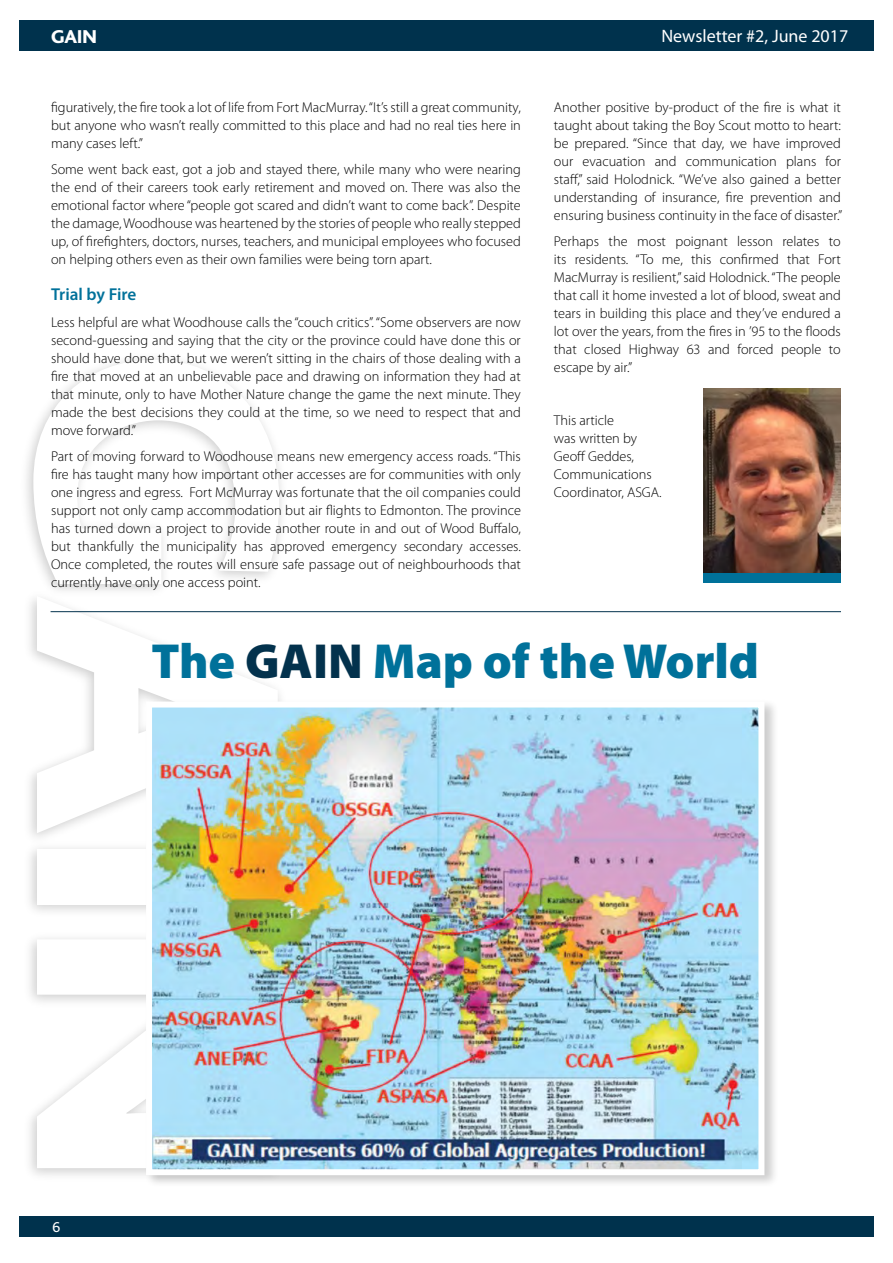
<style>
.page{position:relative;width:893px;height:1263px;background:#fff}
.page>*{position:absolute;margin:0;border:0;box-sizing:border-box;transform-origin:0 0}
.t1{font:900 49.5px "Myriad Pro";color:#00719a}
.t2{font:800 19.5px "Bliss";color:#fff}
.t3{font:18px "Myriad Pro";color:#fff}
.t4{font:600 17.25px "Myriad Pro";letter-spacing:-.005em;color:#00719a}
.t5{font:15px "Bliss";color:#fff}
.t6{font:300 14.25px/18px "Myriad Pro";color:#000;text-align:justify}
.s1{color:#03324d}
</style>
<div class="page">
<svg style="left:33px;top:360px;width:246px;height:224px"></svg>
<svg style="left:37px;top:596px;width:241px;height:237px"></svg>
<svg style="left:37px;top:939px;width:108px;height:178px"></svg>
<div style="left:19px;top:1216px;width:854px;height:21px;background:#00324d"></div>
<div style="left:19px;top:20px;width:854px;height:31px;background:#00324d"></div>
<div style="left:704px;top:402px;width:137px;height:181px;background:#00719a"></div>
<img style="left:704px;top:388px;width:137px;height:185px">
<hr style="left:51px;top:611px;width:790px;height:1px;background:#03324d">
<div style="left:145px;top:699px;width:634px;height:489px;background:#000;opacity:.2"></div>
<img style="left:153px;top:708px;width:604px;height:460px">
<div style="left:146px;top:701px;width:618px;height:474px;border:6px solid #fff"></div>
<h2 class="t2" style="left:51px;top:27px;width:47px">GAIN</h2>
<p class="t3" style="left:661px;top:25px;width:188px">Newsletter #2, June 2017</p>
<p class="t6" style="left:51px;top:98px;width:471px">figuratively, the fire took a lot of life from Fort MacMurray. “It’s still a great community, but anyone who wasn’t really committed to this place and had no real ties here in many cases left.”</p>
<p class="t6" style="left:51px;top:161px;width:471px">Some went back east, got a job and stayed there, while many who were nearing the end of their careers took early retirement and moved on. There was also the emotional factor where “people got scared and didn’t want to come back”. Despite the damage, Woodhouse was heartened by the stories of people who really stepped up, of firefighters, doctors, nurses, teachers, and municipal employees who focused on helping others even as their own families were being torn apart.</p>
<p class="t4" style="left:51px;top:283px;width:87px">Trial by Fire</p>
<p class="t6" style="left:51px;top:313px;width:471px">Less helpful are what Woodhouse calls the “couch critics”. “Some observers are now second-guessing and saying that the city or the province could have done this or should have done that, but we weren’t sitting in the chairs of those dealing with a fire that moved at an unbelievable pace and drawing on information they had at that minute, only to have Mother Nature change the game the next minute. They made the best decisions they could at the time, so we need to respect that and move forward.”</p>
<p class="t6" style="left:51px;top:448px;width:471px">Part of moving forward to Woodhouse means new emergency access roads. “This fire has taught many how important other accesses are for communities with only one ingress and egress. Fort McMurray was fortunate that the oil companies could support not only camp accommodation but air flights to Edmonton. The province has turned down a project to provide another route in and out of Wood Buffalo, but thankfully the municipality has approved emergency secondary accesses.<br>Once completed, the routes will ensure safe passage out of neighbourhoods that currently have only one access point.</p>
<p class="t6" style="left:554px;top:98px;width:290px">Another positive by-product of the fire is what it taught about taking the Boy Scout motto to heart: be prepared. “Since that day, we have improved our evacuation and communication plans for staff,” said Holodnick. “We’ve also gained a better understanding of insurance, fire prevention and ensuring business continuity in the face of disaster.”</p>
<p class="t6" style="left:554px;top:233px;width:289px">Perhaps the most poignant lesson relates to its residents. “To me, this confirmed that Fort MacMurray is resilient,” said Holodnick. “The people that call it home invested a lot of blood, sweat and tears in building this place and they’ve endured a lot over the years, from the fires in ’95 to the floods that closed Highway 63 and forced people to escape by air.”</p>
<p class="t6" style="left:554px;top:412px;width:109px;text-align:left">This article<br>was written by<br>Geoff Geddes,<br>Communications<br>Coordinator, ASGA.</p>
<h1 class="t1" style="left:151px;top:628px;width:609px">The <span class="s1">GAIN</span> Map of the World</h1>
<p class="t5" style="left:52px;top:1219px;width:9px">6</p>
</div>
